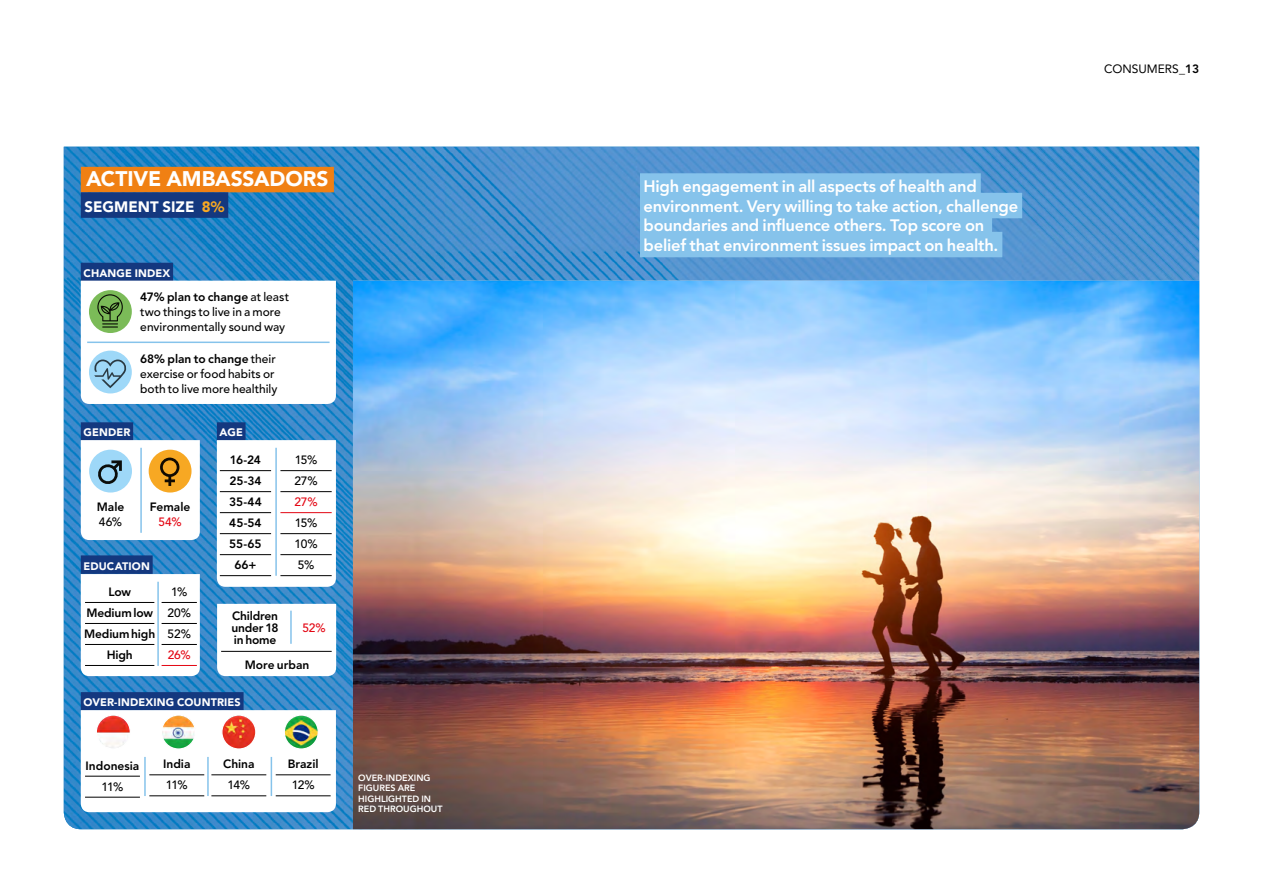
<style>
.page{position:relative;width:1263px;height:893px;background:#fff}
.page>*{position:absolute;margin:0;border:0;box-sizing:border-box;transform-origin:0 0}
.t1{font:900 21px "Avenir LT Std";letter-spacing:-.005em;color:#fff}
.t2{font:800 16.5px/19.5px "Avenir LT Std";letter-spacing:-.015em;color:#fff}
.t3{font:900 15px "Avenir LT Std";color:#fff}
.t4{font:500 12px/21px "Avenir LT Std";color:#000}
.t5{font:800 12px/21px "Avenir LT Std";letter-spacing:-.01em;color:#000;text-align:center}
.t6{font:12px "Avenir LT Std";color:#000}
.t7{font:500 12px "Avenir LT Std";letter-spacing:-.01em;color:#e30613}
.t8{font:900 10.8px "Avenir LT Std";letter-spacing:.015em;color:#fff}
.t9{font:800 9px/10.5px "Avenir LT Std";color:#fff}
.s1{color:#f7a823}
.s2{font-weight:800}
</style>
<div class="page">
<img style="left:64px;top:147px;width:1135px;height:682px">
<img style="left:353px;top:281px;width:846px;height:548px">
<div style="left:81px;top:167px;width:253px;height:25px;background:#f08013"></div>
<div style="left:81px;top:192px;width:147px;height:26px;background:#14387f"></div>
<svg style="left:217px;top:604px;width:119px;height:72px"></svg>
<div style="left:81px;top:263px;width:92px;height:18px;background:#14387f"></div>
<hr style="left:221px;top:651px;width:111px;height:1px;background:#000">
<svg style="left:81px;top:281px;width:255px;height:123px"></svg>
<svg style="left:89px;top:290px;width:43px;height:43px"></svg>
<div style="left:81px;top:422px;width:52px;height:19px;background:#14387f"></div>
<div style="left:81px;top:555px;width:72px;height:19px;background:#14387f"></div>
<div style="left:81px;top:692px;width:163px;height:18px;background:#14387f"></div>
<div style="left:217px;top:422px;width:29px;height:19px;background:#14387f"></div>
<svg style="left:217px;top:440px;width:119px;height:147px"></svg>
<svg style="left:81px;top:574px;width:119px;height:102px"></svg>
<svg style="left:81px;top:710px;width:255px;height:102px"></svg>
<svg style="left:81px;top:440px;width:119px;height:100px"></svg>
<hr style="left:140px;top:448px;width:2px;height:85px;background:#86c3eb">
<hr style="left:275px;top:448px;width:2px;height:128px;background:#86c3eb">
<hr style="left:290px;top:611px;width:2px;height:33px;background:#86c3eb">
<hr style="left:220px;top:470px;width:51px;height:1px;background:#000">
<hr style="left:220px;top:491px;width:51px;height:1px;background:#000">
<hr style="left:220px;top:512px;width:51px;height:1px;background:#000">
<hr style="left:220px;top:533px;width:51px;height:1px;background:#000">
<hr style="left:220px;top:554px;width:51px;height:1px;background:#000">
<hr style="left:220px;top:575px;width:51px;height:1px;background:#000">
<hr style="left:280px;top:470px;width:52px;height:1px;background:#000">
<hr style="left:280px;top:491px;width:52px;height:1px;background:#000">
<hr style="left:280px;top:512px;width:52px;height:1px;background:#e30613">
<hr style="left:280px;top:533px;width:52px;height:1px;background:#000">
<hr style="left:280px;top:554px;width:52px;height:1px;background:#000">
<hr style="left:280px;top:575px;width:52px;height:1px;background:#000">
<hr style="left:157px;top:582px;width:2px;height:84px;background:#86c3eb">
<hr style="left:85px;top:602px;width:69px;height:1px;background:#000">
<hr style="left:85px;top:623px;width:69px;height:1px;background:#000">
<hr style="left:85px;top:644px;width:69px;height:1px;background:#000">
<hr style="left:85px;top:665px;width:69px;height:1px;background:#000">
<hr style="left:162px;top:602px;width:35px;height:1px;background:#000">
<hr style="left:162px;top:623px;width:35px;height:1px;background:#000">
<hr style="left:162px;top:644px;width:35px;height:1px;background:#000">
<hr style="left:162px;top:665px;width:35px;height:1px;background:#e30613">
<hr style="left:144px;top:757px;width:2px;height:39px;background:#86c3eb">
<hr style="left:207px;top:757px;width:2px;height:39px;background:#86c3eb">
<hr style="left:271px;top:757px;width:1px;height:39px;background:#86c3eb">
<hr style="left:85px;top:776px;width:55px;height:1px;background:#000">
<hr style="left:85px;top:797px;width:55px;height:1px;background:#000">
<hr style="left:211px;top:774px;width:55px;height:1px;background:#000">
<hr style="left:211px;top:795px;width:55px;height:1px;background:#000">
<hr style="left:149px;top:774px;width:55px;height:1px;background:#000">
<hr style="left:149px;top:795px;width:55px;height:1px;background:#000">
<hr style="left:276px;top:774px;width:55px;height:1px;background:#000">
<hr style="left:276px;top:795px;width:55px;height:1px;background:#000">
<div style="left:640px;top:173px;width:341px;height:26px;background:#86c3eb"></div>
<div style="left:640px;top:193px;width:382px;height:25px;background:#86c3eb"></div>
<div style="left:640px;top:212px;width:352px;height:26px;background:#86c3eb"></div>
<div style="left:640px;top:232px;width:362px;height:25px;background:#86c3eb"></div>
<img style="left:162px;top:715px;width:34px;height:34px;border-radius:17px">
<div style="left:161px;top:714px;width:35px;height:36px;border:1px solid #fff;border-radius:50%"></div>
<img style="left:96px;top:715px;width:34px;height:34px;border-radius:17px">
<div style="left:96px;top:714px;width:35px;height:36px;border:1px solid #fff;border-radius:50%"></div>
<img style="left:222px;top:715px;width:34px;height:34px;border-radius:17px">
<div style="left:221px;top:714px;width:35px;height:36px;border:1px solid #fff;border-radius:50%"></div>
<img style="left:284px;top:715px;width:34px;height:34px;border-radius:17px">
<div style="left:284px;top:714px;width:35px;height:36px;border:1px solid #fff;border-radius:50%"></div>
<h1 class="t1" style="left:86px;top:166px;width:244px">ACTIVE AMBASSADORS</h1>
<p class="t3" style="left:85px;top:198px;width:141px">SEGMENT SIZE <span class="s1">8%</span></p>
<p class="t8" style="left:83px;top:267px;width:88px">CHANGE INDEX</p>
<p class="t4" style="left:140px;top:290px;width:150px;line-height:15px"><span class="s2">47% plan to change</span> at least two things to live in a more environmentally sound way</p>
<p class="t4" style="left:140px;top:351px;width:139px;line-height:15px"><span class="s2">68% plan to change</span> their exercise or food habits or both to live more healthily</p>
<p class="t8" style="left:83px;top:426px;width:48px">GENDER</p>
<p class="t8" style="left:220px;top:426px;width:25px">AGE</p>
<p class="t5" style="left:97px;top:496px;width:29px">Male</p>
<p class="t4" style="left:99px;top:511px;width:25px">46%</p>
<p class="t5" style="left:150px;top:496px;width:42px">Female</p>
<p class="t7" style="left:159px;top:514px;width:25px">54%</p>
<p class="t8" style="left:83px;top:559px;width:68px">EDUCATION</p>
<p class="t5" style="left:84px;top:581px;width:73px">Low<br>Medium low<br>Medium high<br>High</p>
<p class="t4" style="left:167px;top:581px;width:25px;text-align:center">1%<br>20%<br>52%</p>
<p class="t7" style="left:168px;top:648px;width:24px">26%</p>
<p class="t5" style="left:229px;top:449px;width:34px">16-24<br>25-34<br>35-44<br>45-54<br>55-65<br>66+</p>
<p class="t5" style="left:232px;top:610px;width:49px;line-height:12px;text-align:justify">Children under 18 in home</p>
<p class="t4" style="left:294px;top:450px;width:25px">15%<br>27%</p>
<p class="t7" style="left:294px;top:495px;width:25px">27%</p>
<p class="t4" style="left:294px;top:513px;width:25px;text-align:justify">15% 10% 5%</p>
<p class="t7" style="left:302px;top:621px;width:25px">52%</p>
<p class="t5" style="left:245px;top:654px;width:66px">More urban</p>
<p class="t8" style="left:83px;top:696px;width:159px">OVER-INDEXING COUNTRIES</p>
<p class="t5" style="left:86px;top:755px;width:55px">Indonesia</p>
<p class="t4" style="left:102px;top:776px;width:23px">11%</p>
<p class="t5" style="left:163px;top:754px;width:29px">India</p>
<p class="t4" style="left:166px;top:775px;width:23px">11%</p>
<p class="t5" style="left:223px;top:754px;width:33px">China</p>
<p class="t4" style="left:228px;top:775px;width:24px">14%</p>
<p class="t5" style="left:288px;top:754px;width:32px">Brazil</p>
<p class="t4" style="left:292px;top:775px;width:24px">12%</p>
<p class="t9" style="left:358px;top:772px;width:86px">OVER-INDEXING<br>FIGURES ARE<br>HIGHLIGHTED IN<br>RED THROUGHOUT</p>
<h2 class="t2" style="left:644px;top:177px;width:376px">High engagement in all aspects of health and environment. Very willing to take action, challenge boundaries and influence others. Top score on belief that environment issues impact on health.</h2>
<p class="t6" style="left:1104px;top:62px;width:97px">CONSUMERS_<span class="s2">13</span></p>
</div>
